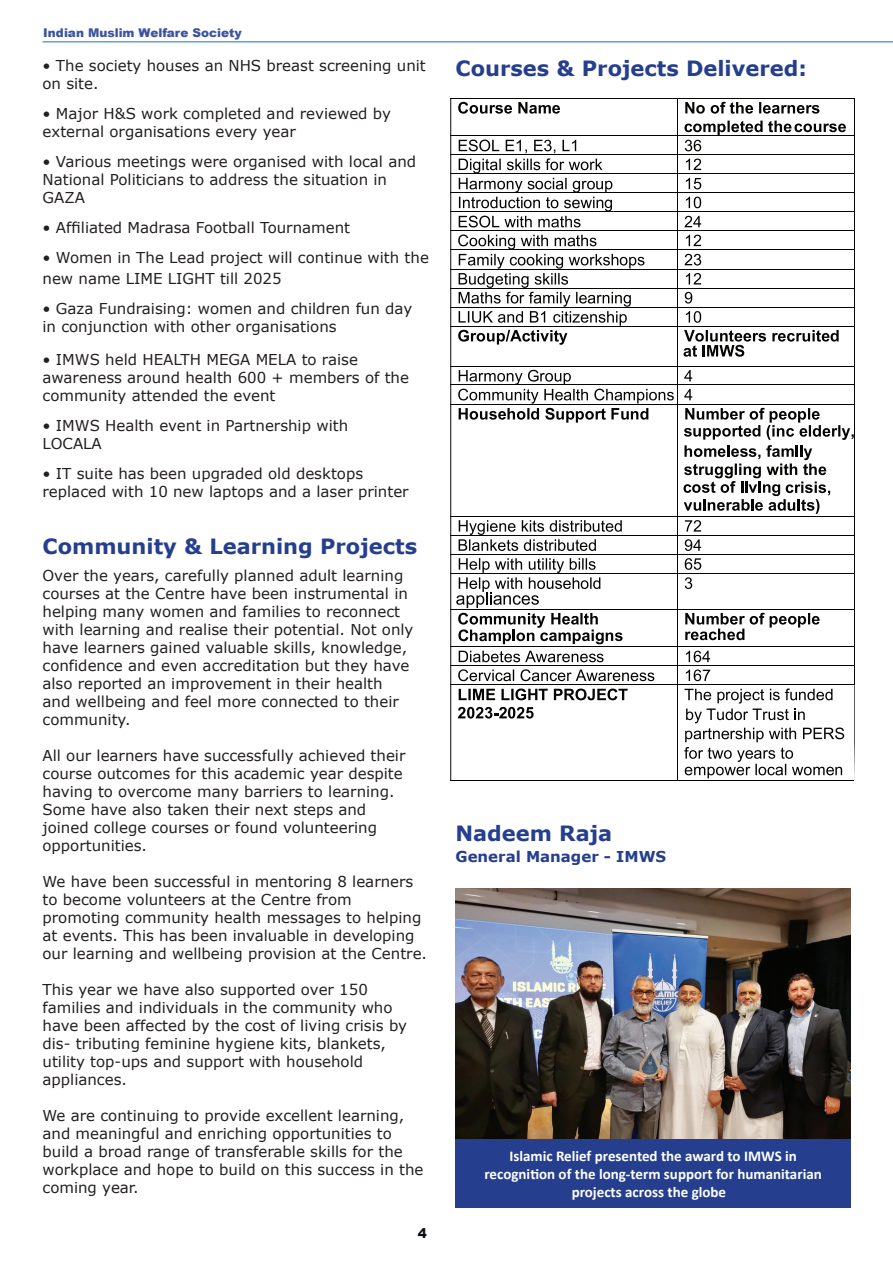
<style>
.page{position:relative;width:893px;height:1263px;background:#fff}
.page>*{position:absolute;margin:0;border:0;box-sizing:border-box;transform-origin:0 0}
.t1{font:700 21px "Verdana";color:#253f8e}
.t2{font:15px/18px "Verdana";color:#231f20}
.t3{font:700 15px/18px "Calibri";color:#fff;text-align:center}
.t4{font:700 15px "Verdana";color:#253f8e}
.t5{font:900 13.5px "Arial";color:#080e13}
.t6{font:900 12px "Arial";color:#3c53a3}
</style>
<div class="page">
<hr style="left:43px;top:41px;width:850px;height:2px;background:#61a1d7">
<svg style="left:458px;top:102px;width:54px;height:12px"></svg>
<svg style="left:518px;top:102px;width:42px;height:12px"></svg>
<svg style="left:685px;top:102px;width:68px;height:12px"></svg>
<svg style="left:759px;top:102px;width:60px;height:12px"></svg>
<hr style="left:450px;top:98px;width:227px;height:1px;background:#040503">
<hr style="left:677px;top:98px;width:177px;height:1px;background:#040503">
<hr style="left:677px;top:98px;width:1px;height:37px;background:#040503">
<hr style="left:854px;top:98px;width:1px;height:37px;background:#040503">
<div style="left:457px;top:136px;width:122px;height:18px;background:linear-gradient(to right,#fff,#fff)"></div>
<hr style="left:450px;top:135px;width:227px;height:1px;background:#040503">
<hr style="left:677px;top:135px;width:177px;height:1px;background:#040503">
<hr style="left:450px;top:154px;width:227px;height:1px;background:#040503">
<hr style="left:677px;top:154px;width:177px;height:1px;background:#040503">
<hr style="left:450px;top:174px;width:227px;height:1px;background:#040503">
<hr style="left:677px;top:174px;width:177px;height:1px;background:#040503">
<hr style="left:450px;top:192px;width:227px;height:1px;background:#040503">
<hr style="left:677px;top:192px;width:177px;height:1px;background:#040503">
<div style="left:457px;top:212px;width:124px;height:18px;background:linear-gradient(to right,#fff,#fff)"></div>
<svg style="left:459px;top:140px;width:153px;height:87px"></svg>
<hr style="left:450px;top:212px;width:227px;height:1px;background:#040503">
<hr style="left:677px;top:212px;width:177px;height:1px;background:#040503">
<hr style="left:450px;top:230px;width:227px;height:1px;background:#040503">
<hr style="left:677px;top:230px;width:177px;height:1px;background:#040503">
<hr style="left:450px;top:250px;width:227px;height:1px;background:#040503">
<hr style="left:677px;top:250px;width:177px;height:1px;background:#040503">
<hr style="left:450px;top:269px;width:227px;height:1px;background:#040503">
<hr style="left:677px;top:269px;width:177px;height:1px;background:#040503">
<hr style="left:450px;top:288px;width:227px;height:1px;background:#040503">
<hr style="left:677px;top:288px;width:177px;height:1px;background:#040503">
<hr style="left:450px;top:307px;width:227px;height:1px;background:#040503">
<hr style="left:677px;top:307px;width:177px;height:1px;background:#040503">
<svg style="left:458px;top:234px;width:186px;height:111px"></svg>
<hr style="left:450px;top:326px;width:227px;height:1px;background:#040503">
<hr style="left:677px;top:326px;width:177px;height:1px;background:#040503">
<svg style="left:854px;top:135px;width:1px;height:191px"></svg>
<hr style="left:677px;top:326px;width:1px;height:40px;background:#040503">
<hr style="left:854px;top:326px;width:1px;height:40px;background:#040503">
<hr style="left:450px;top:366px;width:227px;height:1px;background:#040503">
<hr style="left:450px;top:385px;width:227px;height:1px;background:#040503">
<hr style="left:450px;top:404px;width:227px;height:1px;background:#040503">
<hr style="left:450px;top:516px;width:227px;height:1px;background:#040503">
<hr style="left:450px;top:535px;width:227px;height:1px;background:#040503">
<hr style="left:450px;top:554px;width:227px;height:1px;background:#040503">
<hr style="left:450px;top:573px;width:227px;height:1px;background:#040503">
<hr style="left:450px;top:609px;width:227px;height:1px;background:#040503">
<hr style="left:450px;top:646px;width:227px;height:1px;background:#040503">
<hr style="left:450px;top:665px;width:227px;height:1px;background:#040503">
<hr style="left:450px;top:684px;width:227px;height:1px;background:#040503">
<hr style="left:450px;top:780px;width:227px;height:1px;background:#040503">
<svg style="left:677px;top:121px;width:169px;height:236px"></svg>
<svg style="left:456px;top:366px;width:399px;height:415px"></svg>
<hr style="left:450px;top:98px;width:1px;height:682px;background:#070807">
<img style="left:455px;top:889px;width:395px;height:250px">
<div style="left:455px;top:1139px;width:395px;height:69px;background:#253f8e"></div>
<p class="t6" style="left:43px;top:24px;width:200px">Indian Muslim Welfare Society</p>
<p class="t2" style="left:43px;top:57px;width:385px">• The society houses an NHS breast screening unit on site.</p>
<p class="t2" style="left:43px;top:105px;width:350px">• Major H&amp;S work completed and reviewed by external organisations every year</p>
<p class="t2" style="left:43px;top:153px;width:375px">• Various meetings were organised with local and<br>National Politicians to address the situation in<br>GAZA</p>
<p class="t2" style="left:43px;top:219px;width:309px">• Affiliated Madrasa Football Tournament</p>
<p class="t2" style="left:43px;top:247px;width:388px;line-height:21px">• Women in The Lead project will continue with the new name LIME LIGHT till 2025</p>
<p class="t2" style="left:43px;top:300px;width:371px">• Gaza Fundraising: women and children fun day in conjunction with other organisations</p>
<p class="t2" style="left:43px;top:351px;width:368px">• IMWS held HEALTH MEGA MELA to raise awareness around health 600 + members of the community attended the event</p>
<p class="t2" style="left:43px;top:417px;width:307px">• IMWS Health event in Partnership with</p>
<p class="t2" style="left:43px;top:435px;width:61px">LOCALA</p>
<p class="t2" style="left:43px;top:465px;width:368px">• IT suite has been upgraded old desktops replaced with 10 new laptops and a laser printer</p>
<p class="t1" style="left:43px;top:533px;width:376px">Community &amp; Learning Projects</p>
<p class="t2" style="left:43px;top:567px;width:372px">Over the years, carefully planned adult learning courses at the Centre have been instrumental in helping many women and families to reconnect with learning and realise their potential. Not only have learners gained valuable skills, knowledge, confidence and even accreditation but they have also reported an improvement in their health and wellbeing and feel more connected to their community.</p>
<p class="t2" style="left:43px;top:747px;width:364px">All our learners have successfully achieved their course outcomes for this academic year despite having to overcome many barriers to learning.<br>Some have also taken their next steps and joined college courses or found volunteering opportunities.</p>
<p class="t2" style="left:43px;top:873px;width:386px">We have been successful in mentoring 8 learners to become volunteers at the Centre from promoting community health messages to helping at events. This has been invaluable in developing our learning and wellbeing provision at the Centre.</p>
<p class="t2" style="left:43px;top:981px;width:366px">This year we have also supported over 150 families and individuals in the community who have been affected by the cost of living crisis by dis- tributing feminine hygiene kits, blankets, utility top-ups and support with household appliances.</p>
<p class="t2" style="left:43px;top:1107px;width:382px">We are continuing to provide excellent learning, and meaningful and enriching opportunities to build a broad range of transferable skills for the workplace and hope to build on this success in the coming year.</p>
<p class="t5" style="left:418px;top:1223px;width:11px">4</p>
<p class="t1" style="left:455px;top:54px;width:353px">Courses &amp; Projects Delivered:</p>
<p class="t1" style="left:455px;top:819px;width:158px">Nadeem Raja</p>
<p class="t4" style="left:455px;top:846px;width:212px">General Manager - IMWS</p>
<p class="t3" style="left:509px;top:1146px;width:289px">Islamic Relief presented the award to IMWS in</p>
<p class="t3" style="left:484px;top:1164px;width:339px">recognition of the long-term support for humanitarian projects across the globe</p>
</div>
